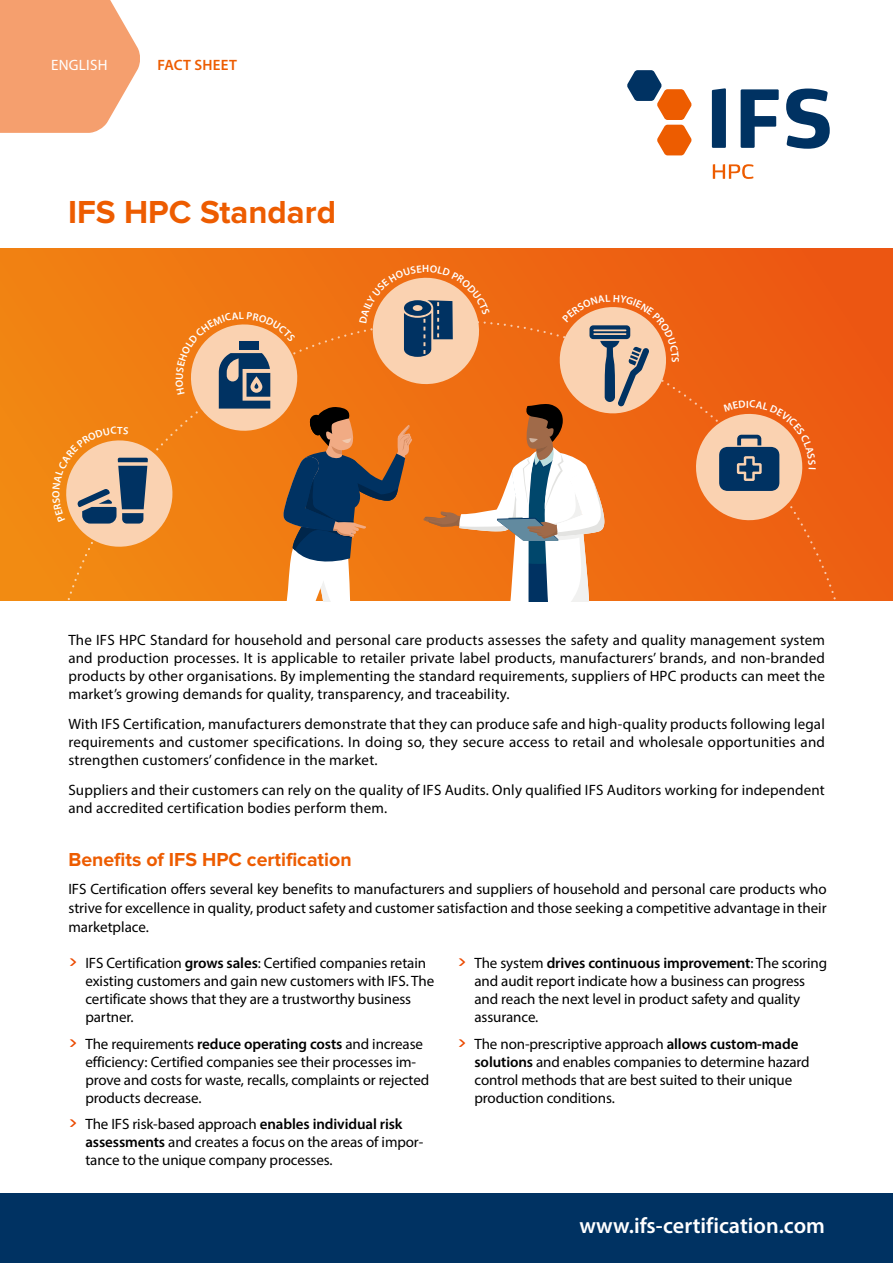
<style>
.page{position:relative;width:893px;height:1263px;background:#fff}
.page>*{position:absolute;margin:0;border:0;box-sizing:border-box;transform-origin:0 0}
.t1{font:700 33px "Proxima Nova";color:#ed5c00}
.t2{font:600 22.2px "Myriad Pro";color:#fff}
.t3{font:700 19.5px "Proxima Nova";color:#ed5c00}
.t4{font:15px/18px "Myriad Pro";letter-spacing:-.005em;color:#000}
.t5{font:600 15px "Myriad Pro";letter-spacing:.02em;color:#ed5c00}
.t6{font:15px "Myriad Pro";letter-spacing:.02em;color:#fff}
.t7{font:600 10.5px "Myriad Pro";color:#fff}
.s1{font-family:"Neo Sans";font-weight:500;color:#eb4a00}
.s2{font-weight:600}
</style>
<div class="page">
<div style="left:0;top:249px;width:893px;height:352px;background:linear-gradient(to right,#f18212,#ec5312)"></div>
<div style="left:679px;top:319px;width:178px;height:282px;background:#ed5f12"></div>
<div style="left:0;top:1194px;width:893px;height:69px;background:#003262"></div>
<svg style="left:0;top:0;width:140px;height:133px;background:#f6a97d"></svg>
<svg style="left:712px;top:88px;width:118px;height:61px"></svg>
<svg style="left:627px;top:70px;width:65px;height:85px"></svg>
<svg style="left:713px;top:164px;width:40px;height:15px"></svg>
<svg style="left:53px;top:265px;width:626px;height:337px;background:#db833d"></svg>
<svg style="left:690px;top:400px;width:126px;height:126px;background:#cd875e"></svg>
<p class="t6" style="left:51px;top:56px;width:58px">ENGLISH</p>
<p class="t5" style="left:157px;top:56px;width:81px">FACT SHEET</p>
<h1 class="t1" style="left:68px;top:193px;width:269px">IFS HPC Standard</h1>
<p class="t7" style="left:422px;top:262px;width:9px">H</p>
<p class="t7" style="left:49px;top:498px;width:9px;rotate:-90deg">O</p>
<p class="t7" style="left:117px;top:423px;width:7px">T</p>
<p class="t4" style="left:68px;top:630px;width:758px;text-align:justify">The IFS HPC Standard for household and personal care products assesses the safety and quality management system and production processes. It is applicable to retailer private label products, manufacturers’ brands, and non-branded products by other organisations. By implementing the standard requirements, suppliers of HPC products can meet the market’s growing demands for quality, transparency, and traceability.</p>
<p class="t4" style="left:68px;top:714px;width:758px;text-align:justify">With IFS Certification, manufacturers demonstrate that they can produce safe and high-quality products following legal requirements and customer specifications. In doing so, they secure access to retail and wholesale opportunities and strengthen customers’ confidence in the market.</p>
<p class="t4" style="left:68px;top:781px;width:758px">Suppliers and their customers can rely on the quality of IFS Audits. Only qualified IFS Auditors working for independent and accredited certification bodies perform them.</p>
<h3 class="t3" style="left:68px;top:848px;width:285px">Benefits of IFS HPC certification</h3>
<p class="t4" style="left:68px;top:879px;width:760px;line-height:18.9px;text-align:justify">IFS Certification offers several key benefits to manufacturers and suppliers of household and personal care products who strive for excellence in quality, product safety and customer satisfaction and those seeking a competitive advantage in their marketplace.</p>
<p class="t4" style="left:85px;top:954px;width:350px;text-indent:-17px"><span class="s1">&gt;</span> IFS Certification <span class="s2">grows sales</span>: Certified companies retain existing customers and gain new customers with IFS. The certificate shows that they are a trustworthy business partner.</p>
<p class="t4" style="left:85px;top:1034px;width:345px;text-indent:-17px"><span class="s1">&gt;</span> The requirements <span class="s2">reduce operating costs</span> and increase efficiency: Certified companies see their processes im&shy;prove and costs for waste, recalls, complaints or rejected products decrease.</p>
<p class="t4" style="left:85px;top:1115px;width:339px;text-indent:-17px"><span class="s1">&gt;</span> The IFS risk-based approach <span class="s2">enables individual risk assessments</span> and creates a focus on the areas of impor&shy;tance to the unique company processes.</p>
<p class="t4" style="left:474px;top:954px;width:354px;text-indent:-17px"><span class="s1">&gt;</span> The system <span class="s2">drives continuous improvement</span>: The scoring and audit report indicate how a business can progress and reach the next level in product safety and quality assurance.</p>
<p class="t4" style="left:474px;top:1034px;width:337px;text-indent:-17px"><span class="s1">&gt;</span> The non-prescriptive approach <span class="s2">allows custom-made solutions</span> and enables companies to determine hazard control methods that are best suited to their unique production conditions.</p>
<h2 class="t2" style="left:579px;top:1211px;width:247px">www.ifs-certification.com</h2>
</div>
